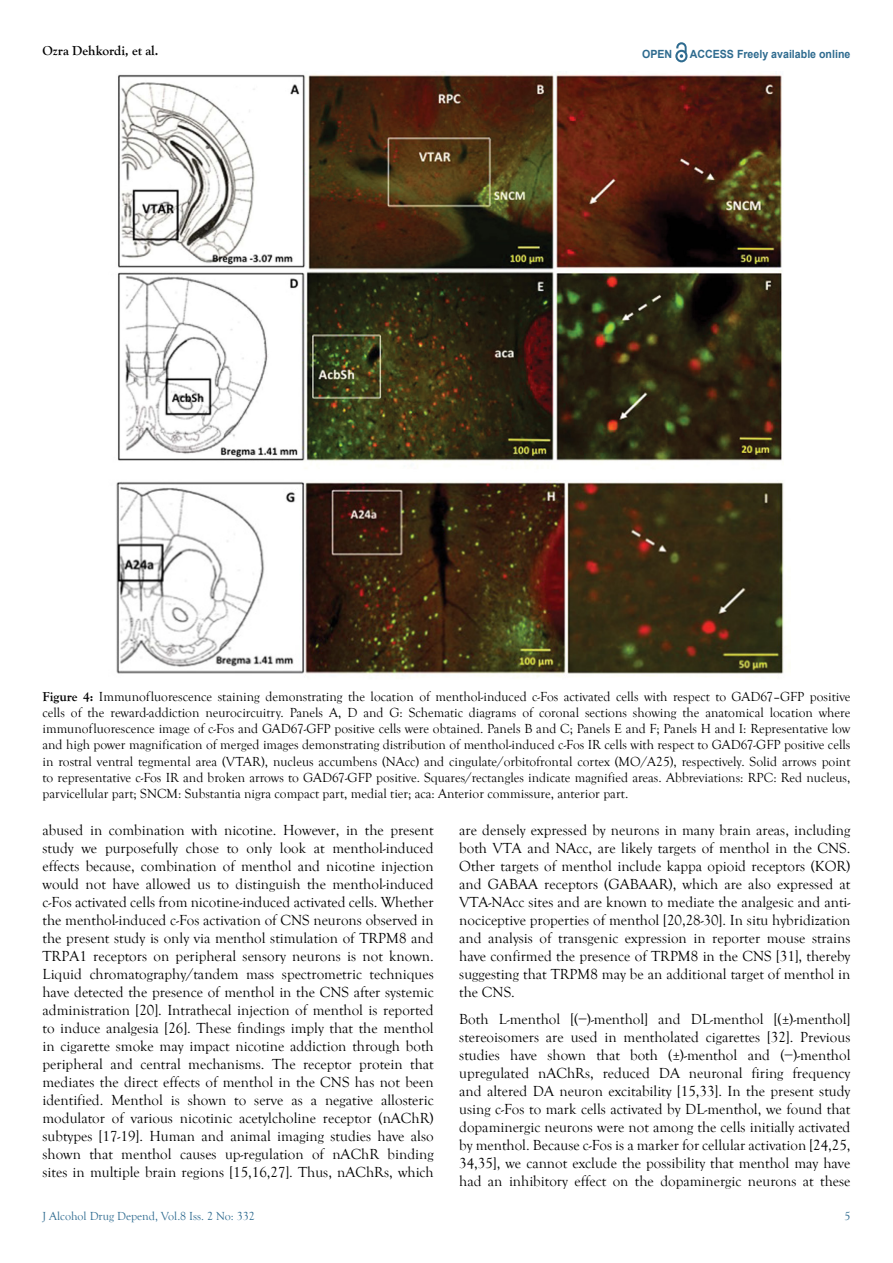
<style>
.page{position:relative;width:893px;height:1263px;background:#fff}
.page>*{position:absolute;margin:0;border:0;box-sizing:border-box;transform-origin:0 0}
.t1{font:15px/18px "Goudy Old Style T";color:#000;text-align:justify}
.t2{font:13.5px/16.2px "Goudy Old Style T";color:#000;text-align:justify}
.t3{font:700 13.5px "Goudy Old Style T";color:#000}
.t4{font:12px "Goudy Old Style T";color:#2d6a8f}
.t5{font:700 11.25px "Arial";color:#2e6b8f;scale:.94 1}
.s1{font-weight:700}
.s2{font-family:"Times New Roman"}
</style>
<div class="page">
<svg style="left:675px;top:43px;width:12px;height:19px"></svg>
<img style="left:118px;top:74px;width:664px;height:395px">
<img style="left:116px;top:480px;width:668px;height:198px">
<p class="t3" style="left:43px;top:43px;width:117px">Ozra Dehkordi, et al.</p>
<p class="t5" style="left:642px;top:47px;width:34px">OPEN</p>
<p class="t5" style="left:690px;top:46px;width:172px">ACCESS Freely available online</p>
<p class="t2" style="left:43px;top:688px;width:809px"><span class="s1">Figure 4:</span> Immunofluorescence staining demonstrating the location of menthol-induced c-Fos activated cells with respect to GAD67–GFP positive cells of the reward-addiction neurocircuitry. Panels A, D and G: Schematic diagrams of coronal sections showing the anatomical location where immunofluorescence image of c-Fos and GAD67-GFP positive cells were obtained. Panels B and C; Panels E and F; Panels H and I: Representative low and high power magnification of merged images demonstrating distribution of menthol-induced c-Fos IR cells with respect to GAD67-GFP positive cells in rostral ventral tegmental area (VTAR), nucleus accumbens (NAcc) and cingulate/orbitofrontal cortex (MO/A25), respectively. Solid arrows point to representative c-Fos IR and broken arrows to GAD67-GFP positive. Squares/rectangles indicate magnified areas. Abbreviations: RPC: Red nucleus, parvicellular part; SNCM: Substantia nigra compact part, medial tier; aca: Anterior commissure, anterior part.</p>
<p class="t1" style="left:43px;top:821px;width:393px">abused in combination with nicotine. However, in the present study we purposefully chose to only look at menthol-induced effects because, combination of menthol and nicotine injection would not have allowed us to distinguish the menthol-induced c-Fos activated cells from nicotine-induced activated cells. Whether the menthol-induced c-Fos activation of CNS neurons observed in the present study is only via menthol stimulation of TRPM8 and TRPA1 receptors on peripheral sensory neurons is not known.<br>Liquid chromatography/tandem mass spectrometric techniques have detected the presence of menthol in the CNS after systemic administration [20]. Intrathecal injection of menthol is reported to induce analgesia [26]. These findings imply that the menthol in cigarette smoke may impact nicotine addiction through both peripheral and central mechanisms. The receptor protein that mediates the direct effects of menthol in the CNS has not been identified. Menthol is shown to serve as a negative allosteric modulator of various nicotinic acetylcholine receptor (nAChR) subtypes [17-19]. Human and animal imaging studies have also shown that menthol causes up-regulation of nAChR binding sites in multiple brain regions [15,16,27]. Thus, nAChRs, which</p>
<p class="t1" style="left:459px;top:821px;width:393px">are densely expressed by neurons in many brain areas, including both VTA and NAcc, are likely targets of menthol in the CNS.<br>Other targets of menthol include kappa opioid receptors (KOR) and GABAA receptors (GABAAR), which are also expressed at VTA-NAcc sites and are known to mediate the analgesic and anti&shy;nociceptive properties of menthol [20,28-30]. In situ hybridization and analysis of transgenic expression in reporter mouse strains have confirmed the presence of TRPM8 in the CNS [31], thereby suggesting that TRPM8 may be an additional target of menthol in the CNS.</p>
<p class="t1" style="left:459px;top:1010px;width:393px">Both L-menthol [(<span class="s2">−</span>)-menthol] and DL-menthol [(±)-menthol] stereoisomers are used in mentholated cigarettes [32]. Previous studies have shown that both (±)-menthol and (<span class="s2">−</span>)-menthol upregulated nAChRs, reduced DA neuronal firing frequency and altered DA neuron excitability [15,33]. In the present study using c-Fos to mark cells activated by DL-menthol, we found that dopaminergic neurons were not among the cells initially activated by menthol. Because c-Fos is a marker for cellular activation [24,25, 34,35], we cannot exclude the possibility that menthol may have had an inhibitory effect on the dopaminergic neurons at these</p>
<p class="t4" style="left:43px;top:1210px;width:214px">J Alcohol Drug Depend, Vol.8 Iss. 2 No: 332</p>
<p class="t4" style="left:844px;top:1210px;width:7px">5</p>
</div>
